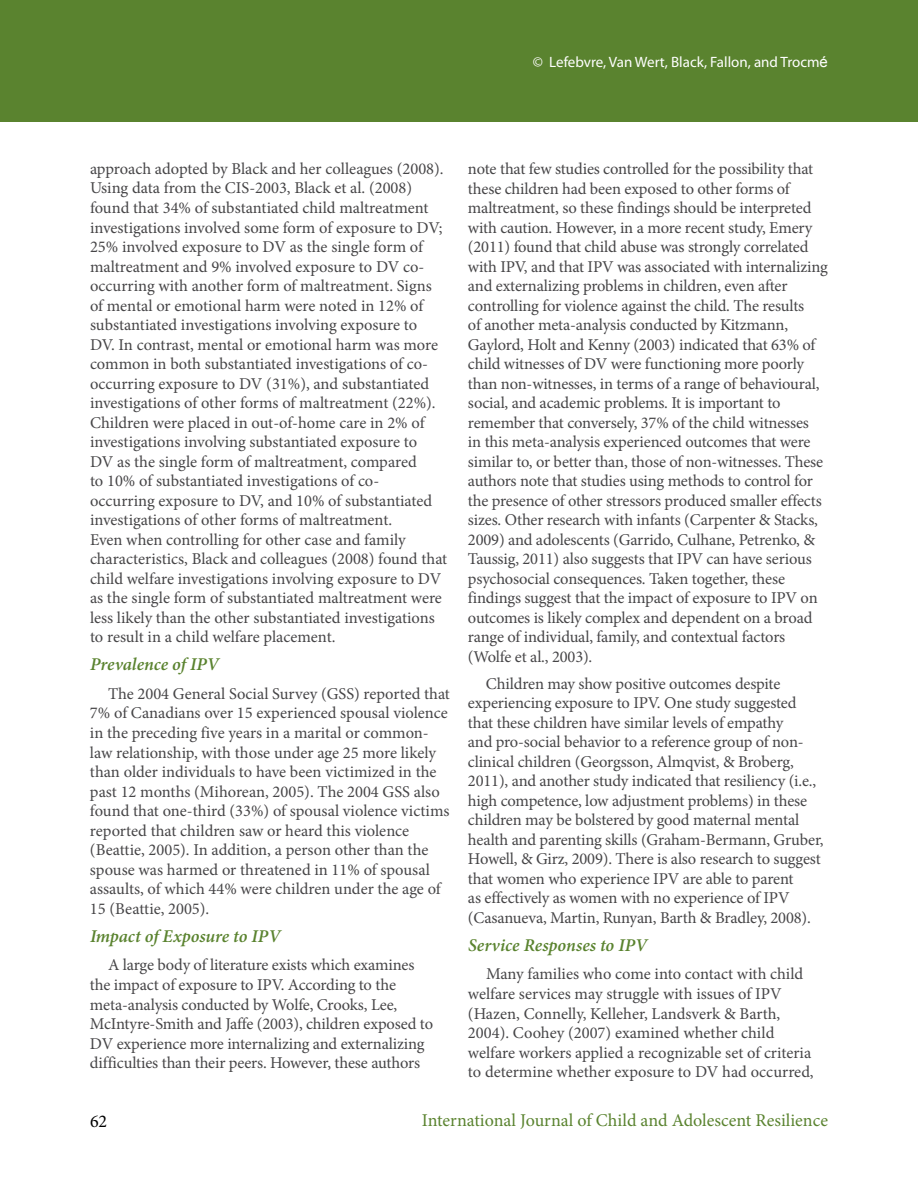
<style>
.page{position:relative;width:918px;height:1188px;background:#fff}
.page>*{position:absolute;margin:0;border:0;box-sizing:border-box;transform-origin:0 0}
.t1{font:italic 600 18px "Minion Pro";color:#5a832f}
.t2{font:18px "Minion Pro";color:#5a832f}
.t3{font:18px "Minion Pro";color:#000}
.t4{font:16.5px/19.5px "Minion Pro";letter-spacing:-.01em;color:#464547}
.t5{font:15px "Myriad Pro";color:#fff}
.s1{font-family:"Arial"}
</style>
<div class="page">
<div style="left:0;top:0;width:918px;height:122px;background:#5a832f"></div>
<p class="t5" style="left:533px;top:53px;width:297px">© Lefebvre, Van Wert, Black, Fallon, and Trocm<span class="s1">é</span></p>
<p class="t4" style="left:90px;top:159px;width:359px">approach adopted by Black and her colleagues (2008).<br>Using data from the CIS-2003, Black et al. (2008) found that 34% of substantiated child maltreatment investigations involved some form of exposure to DV; 25% involved exposure to DV as the single form of maltreatment and 9% involved exposure to DV co&shy;occurring with another form of maltreatment. Signs of mental or emotional harm were noted in 12% of substantiated investigations involving exposure to<br>DV. In contrast, mental or emotional harm was more common in both substantiated investigations of co&shy;occurring exposure to DV (31%), and substantiated investigations of other forms of maltreatment (22%).<br>Children were placed in out-of-home care in 2% of investigations involving substantiated exposure to<br>DV as the single form of maltreatment, compared<br>to 10% of substantiated investigations of co&shy;occurring exposure to DV, and 10% of substantiated investigations of other forms of maltreatment.<br>Even when controlling for other case and family characteristics, Black and colleagues (2008) found that child welfare investigations involving exposure to DV as the single form of substantiated maltreatment were less likely than the other substantiated investigations to result in a child welfare placement.</p>
<p class="t1" style="left:90px;top:652px;width:131px">Prevalence of IPV</p>
<p class="t4" style="left:90px;top:684px;width:361px;text-indent:18px">The 2004 General Social Survey (GSS) reported that 7% of Canadians over 15 experienced spousal violence in the preceding five years in a marital or common&shy;law relationship, with those under age 25 more likely than older individuals to have been victimized in the past 12 months (Mihorean, 2005). The 2004 GSS also found that one-third (33%) of spousal violence victims reported that children saw or heard this violence (Beattie, 2005). In addition, a person other than the spouse was harmed or threatened in 11% of spousal assaults, of which 44% were children under the age of 15 (Beattie, 2005).</p>
<p class="t1" style="left:90px;top:924px;width:192px">Impact of Exposure to IPV</p>
<p class="t4" style="left:90px;top:956px;width:345px;text-indent:18px">A large body of literature exists which examines the impact of exposure to IPV. According to the meta-analysis conducted by Wolfe, Crooks, Lee, McIntyre-Smith and Jaffe (2003), children exposed to DV experience more internalizing and externalizing difficulties than their peers. However, these authors</p>
<p class="t4" style="left:468px;top:159px;width:362px">note that few studies controlled for the possibility that these children had been exposed to other forms of maltreatment, so these findings should be interpreted with caution. However, in a more recent study, Emery (2011) found that child abuse was strongly correlated with IPV, and that IPV was associated with internalizing and externalizing problems in children, even after controlling for violence against the child. The results<br>of another meta-analysis conducted by Kitzmann, Gaylord, Holt and Kenny (2003) indicated that 63% of child witnesses of DV were functioning more poorly than non-witnesses, in terms of a range of behavioural, social, and academic problems. It is important to remember that conversely, 37% of the child witnesses<br>in this meta-analysis experienced outcomes that were similar to, or better than, those of non-witnesses. These authors note that studies using methods to control for the presence of other stressors produced smaller effects sizes. Other research with infants (Carpenter &amp; Stacks, 2009) and adolescents (Garrido, Culhane, Petrenko, &amp; Taussig, 2011) also suggests that IPV can have serious psychosocial consequences. Taken together, these findings suggest that the impact of exposure to IPV on outcomes is likely complex and dependent on a broad range of individual, family, and contextual factors (Wolfe et al., 2003).</p>
<p class="t4" style="left:468px;top:674px;width:357px;text-indent:18px">Children may show positive outcomes despite experiencing exposure to IPV. One study suggested that these children have similar levels of empathy<br>and pro-social behavior to a reference group of non&shy;clinical children (Georgsson, Almqvist, &amp; Broberg, 2011), and another study indicated that resiliency (i.e., high competence, low adjustment problems) in these children may be bolstered by good maternal mental health and parenting skills (Graham-Bermann, Gruber, Howell, &amp; Girz, 2009). There is also research to suggest that women who experience IPV are able to parent<br>as effectively as women with no experience of IPV (Casanueva, Martin, Runyan, Barth &amp; Bradley, 2008).</p>
<p class="t1" style="left:468px;top:933px;width:181px">Service Responses to IPV</p>
<p class="t4" style="left:468px;top:965px;width:347px;text-indent:18px">Many families who come into contact with child welfare services may struggle with issues of IPV (Hazen, Connelly, Kelleher, Landsverk &amp; Barth, 2004). Coohey (2007) examined whether child welfare workers applied a recognizable set of criteria to determine whether exposure to DV had occurred,</p>
<p class="t3" style="left:90px;top:1109px;width:19px">62</p>
<p class="t2" style="left:422px;top:1108px;width:408px">International Journal of Child and Adolescent Resilience</p>
</div>
